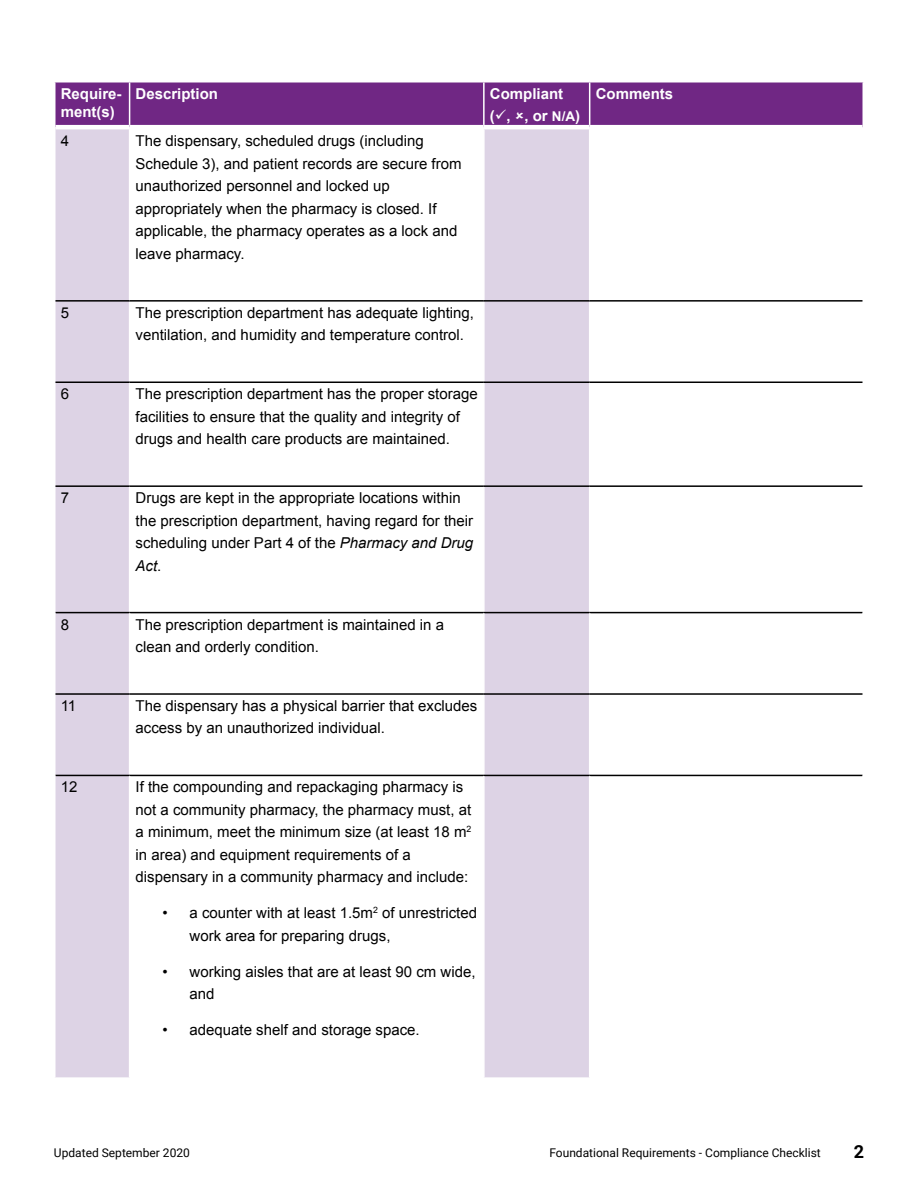
<style>
.page{position:relative;width:918px;height:1188px;background:#fff}
.page>*{position:absolute;margin:0;border:0;box-sizing:border-box;transform-origin:0 0}
.t1{font:700 18px "Roboto";color:#000}
.t2{font:15px/22.5px "Arial";color:#000}
.t3{font:700 15px/18px "Arial";color:#fff}
.t4{font:12px "Roboto";color:#000}
.s1{font-size:13.5px}
.s2{font-style:italic}
</style>
<div class="page">
<svg style="left:56px;top:129px;width:533px;height:948px"></svg>
<hr style="left:129px;top:302px;width:1px;height:80px;background:#fff">
<hr style="left:483px;top:302px;width:2px;height:80px;background:#fff">
<hr style="left:129px;top:383px;width:1px;height:102px;background:#fff">
<hr style="left:483px;top:383px;width:2px;height:102px;background:#fff">
<hr style="left:129px;top:487px;width:1px;height:125px;background:#fff">
<hr style="left:483px;top:487px;width:2px;height:125px;background:#fff">
<hr style="left:129px;top:695px;width:1px;height:80px;background:#fff">
<hr style="left:483px;top:695px;width:2px;height:80px;background:#fff">
<hr style="left:56px;top:382px;width:74px;height:1px;background:#000">
<hr style="left:130px;top:382px;width:354px;height:1px;background:#000">
<hr style="left:484px;top:382px;width:106px;height:1px;background:#000">
<hr style="left:590px;top:382px;width:272px;height:1px;background:#000">
<hr style="left:56px;top:485px;width:74px;height:2px;background:#000">
<hr style="left:130px;top:485px;width:354px;height:2px;background:#000">
<hr style="left:484px;top:485px;width:106px;height:2px;background:#000">
<hr style="left:590px;top:485px;width:272px;height:2px;background:#000">
<hr style="left:56px;top:612px;width:74px;height:1px;background:#000">
<hr style="left:130px;top:612px;width:354px;height:1px;background:#000">
<hr style="left:484px;top:612px;width:106px;height:1px;background:#000">
<hr style="left:590px;top:612px;width:272px;height:1px;background:#000">
<hr style="left:129px;top:613px;width:1px;height:80px;background:#fff">
<hr style="left:483px;top:613px;width:2px;height:80px;background:#fff">
<hr style="left:129px;top:129px;width:1px;height:171px;background:#fff">
<hr style="left:483px;top:129px;width:2px;height:171px;background:#fff">
<hr style="left:56px;top:300px;width:74px;height:2px;background:#000">
<hr style="left:130px;top:300px;width:354px;height:2px;background:#000">
<hr style="left:484px;top:300px;width:106px;height:2px;background:#000">
<hr style="left:590px;top:300px;width:272px;height:2px;background:#000">
<hr style="left:56px;top:693px;width:74px;height:2px;background:#000">
<hr style="left:130px;top:693px;width:354px;height:2px;background:#000">
<hr style="left:484px;top:693px;width:106px;height:2px;background:#000">
<hr style="left:590px;top:693px;width:272px;height:2px;background:#000">
<hr style="left:56px;top:775px;width:74px;height:1px;background:#000">
<hr style="left:130px;top:775px;width:354px;height:1px;background:#000">
<hr style="left:484px;top:775px;width:106px;height:1px;background:#000">
<hr style="left:590px;top:775px;width:272px;height:1px;background:#000">
<hr style="left:129px;top:776px;width:1px;height:301px;background:#fff">
<hr style="left:483px;top:776px;width:2px;height:301px;background:#fff">
<svg style="left:55px;top:82px;width:808px;height:45px;background:#79348b"></svg>
<p class="t3" style="left:61px;top:85px;width:62px">Require&shy;ment(s)</p>
<p class="t3" style="left:136px;top:85px;width:84px">Description</p>
<p class="t3" style="left:490px;top:83px;width:92px;line-height:22.5px">Compliant (✓, , or <span class="s1">N/A</span>)</p>
<p class="t3" style="left:596px;top:85px;width:79px">Comments</p>
<p class="t2" style="left:61px;top:130px;width:10px">4</p>
<p class="t2" style="left:136px;top:130px;width:327px">The dispensary, scheduled drugs (including Schedule 3), and patient records are secure from unauthorized personnel and locked up appropriately when the pharmacy is closed. If applicable, the pharmacy operates as a lock and leave pharmacy.</p>
<p class="t2" style="left:61px;top:301px;width:10px">5</p>
<p class="t2" style="left:136px;top:301px;width:340px">The prescription department has adequate lighting, ventilation, and humidity and temperature control.</p>
<p class="t2" style="left:61px;top:383px;width:10px">6</p>
<p class="t2" style="left:136px;top:383px;width:344px">The prescription department has the proper storage facilities to ensure that the quality and integrity of drugs and health care products are maintained.</p>
<p class="t2" style="left:61px;top:487px;width:10px">7</p>
<p class="t2" style="left:136px;top:487px;width:339px">Drugs are kept in the appropriate locations within the prescription department, having regard for their scheduling under Part 4 of the <span class="s2">Pharmacy and Drug Act</span>.</p>
<p class="t2" style="left:61px;top:613px;width:10px">8</p>
<p class="t2" style="left:136px;top:613px;width:310px">The prescription department is maintained in a clean and orderly condition.</p>
<p class="t2" style="left:61px;top:695px;width:17px">11</p>
<p class="t2" style="left:136px;top:695px;width:343px">The dispensary has a physical barrier that excludes access by an unauthorized individual.</p>
<p class="t2" style="left:61px;top:776px;width:18px">12</p>
<p class="t2" style="left:136px;top:776px;width:337px">If the compounding and repackaging pharmacy is not a community pharmacy, the pharmacy must, at a minimum, meet the minimum size (at least 18 m<sup>2 </sup>in area) and equipment requirements of a dispensary in a community pharmacy and include:</p>
<p class="t2" style="left:190px;top:902px;width:289px;text-indent:-27px">• a counter with at least 1.5m<sup>2</sup> of unrestricted work area for preparing drugs,</p>
<p class="t2" style="left:190px;top:961px;width:287px;text-indent:-27px">• working aisles that are at least 90 cm wide, and</p>
<p class="t2" style="left:163px;top:1019px;width:259px">• adequate shelf and storage space.</p>
<p class="t4" style="left:54px;top:1144px;width:137px">Updated September 2020</p>
<p class="t4" style="left:549px;top:1144px;width:273px">Foundational Requirements - Compliance Checklist</p>
<p class="t1" style="left:854px;top:1139px;width:12px">2</p>
</div>
